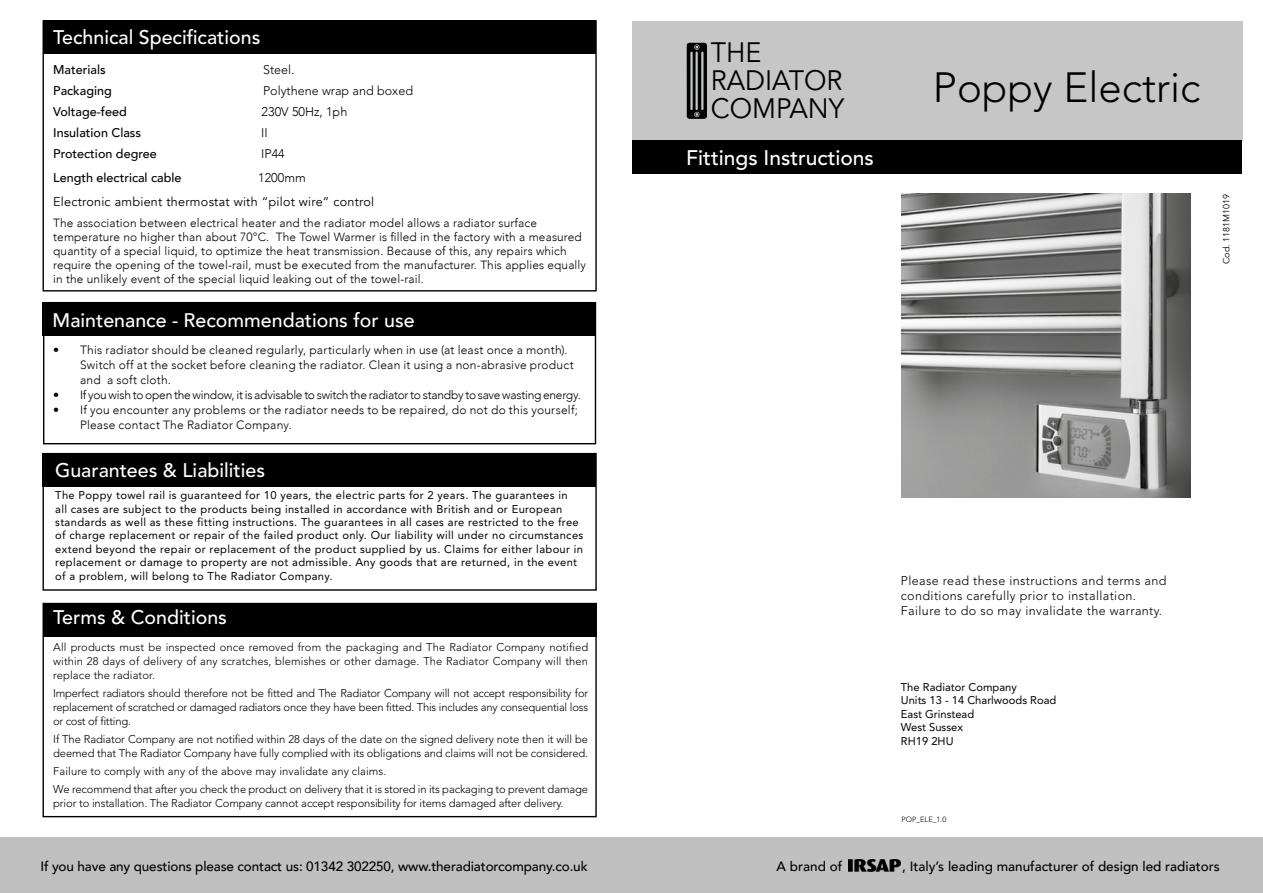
<style>
.page{position:relative;width:1263px;height:893px;background:#fff}
.page>*{position:absolute;margin:0;border:0;box-sizing:border-box;transform-origin:0 0}
.t1{font:300 42px "Avenir LT Std";color:#000}
.t2{font:27.9px/27.9px "Avenir";color:#000;scale:.96 1}
.t3{font:500 21px "Avenir LT Std";color:#fff}
.t4{font:500 19.65px "Avenir LT Std";color:#fff}
.t5{font:500 19.65px "Avenir";color:#fff}
.t6{font:500 13.5px "Avenir";letter-spacing:-.01em;color:#000}
.t7{font:300 12.6px/15.1px "Avenir LT Std";letter-spacing:.03em;color:#000}
.t8{font:500 12.6px "Avenir";color:#000}
.t9{font:12.6px "Avenir";letter-spacing:.02em;color:#000}
.t10{font:300 12.6px "Avenir";color:#000}
.t11{font:300 12.6px "Avenir LT Std";color:#000}
.t12{font:500 12.6px "Avenir LT Std";color:#000}
.t13{font:300 12px/15px "Avenir";letter-spacing:.015em;color:#000}
.t14{font:300 12px "Avenir";letter-spacing:-.02em;color:#000}
.t15{font:300 11.85px/14px "Avenir";letter-spacing:.01em;color:#000}
.t16{font:300 11.25px/14px "Avenir LT Std";letter-spacing:-.01em;color:#000;text-align:justify}
.t17{font:11.25px/13.5px "Avenir LT Std";letter-spacing:.03em;color:#000}
.t18{font:11.25px/13.5px "Avenir LT Std";color:#000}
.t19{font:9px "Avenir";color:#000}
.t20{font:300 7.5px "Avenir LT Std";color:#000}
</style>
<div class="page">
<div style="left:632px;top:21px;width:610px;height:119px;background:#c6c6c6"></div>
<div style="left:632px;top:140px;width:610px;height:33px;background:#000"></div>
<svg style="left:687px;top:43px;width:20px;height:76px;background:#373838"></svg>
<div style="left:0;top:838px;width:1263px;height:55px;background:#c1c0c0"></div>
<img style="left:848px;top:860px;width:53px;height:11px">
<div style="left:43px;top:603px;width:554px;height:214px;border:1px solid #000"></div>
<div style="left:43px;top:604px;width:554px;height:33px;background:#000"></div>
<div style="left:43px;top:453px;width:553px;height:33px;background:#000"></div>
<div style="left:43px;top:20px;width:553px;height:33px;background:#000"></div>
<div style="left:43px;top:302px;width:552px;height:33px;background:#000"></div>
<img style="left:901px;top:194px;width:290px;height:303px">
<h3 class="t4" style="left:53px;top:26px;width:209px">Technical Specifications</h3>
<p class="t12" style="left:53px;top:63px;width:54px">Materials</p>
<p class="t7" style="left:263px;top:63px;width:33px">Steel.</p>
<p class="t12" style="left:53px;top:84px;width:60px">Packaging</p>
<p class="t11" style="left:263px;top:84px;width:151px">Polythene wrap and boxed</p>
<p class="t8" style="left:53px;top:101px;width:75px">Voltage-feed</p>
<p class="t10" style="left:262px;top:105px;width:87px">230V 50Hz, 1ph</p>
<p class="t8" style="left:53px;top:122px;width:89px">Insulation Class</p>
<p class="t10" style="left:261px;top:126px;width:8px">II</p>
<p class="t8" style="left:53px;top:143px;width:105px">Protection degree</p>
<p class="t10" style="left:261px;top:147px;width:25px">IP44</p>
<p class="t8" style="left:53px;top:167px;width:130px">Length electrical cable</p>
<p class="t10" style="left:258px;top:170px;width:49px">1200mm</p>
<p class="t9" style="left:53px;top:194px;width:322px">Electronic ambient thermostat with “pilot wire” control</p>
<p class="t15" style="left:53px;top:216px;width:534px">The association between electrical heater and the radiator model allows a radiator surface temperature no higher than about 70°C. The Towel Warmer is filled in the factory with a measured quantity of a special liquid, to optimize the heat transmission. Because of this, any repairs which require the opening of the towel-rail, must be executed from the manufacturer. This applies equally in the unlikely event of the special liquid leaking out of the towel-rail.</p>
<h3 class="t5" style="left:53px;top:303px;width:364px">Maintenance - Recommendations for use</h3>
<p class="t13" style="left:80px;top:343px;width:495px;text-indent:-27px">• This radiator should be cleaned regularly, particularly when in use (at least once a month).<br>Switch off at the socket before cleaning the radiator. Clean it using a non-abrasive product and a soft cloth.</p>
<p class="t14" style="left:53px;top:388px;width:529px">• If you wish to open the window, it is advisable to switch the radiator to standby to save wasting energy.</p>
<p class="t13" style="left:80px;top:403px;width:499px;text-indent:-27px">• If you encounter any problems or the radiator needs to be repaired, do not do this yourself;<br>Please contact The Radiator Company.</p>
<h3 class="t4" style="left:55px;top:459px;width:211px">Guarantees &amp; Liabilities</h3>
<p class="t17" style="left:55px;top:489px;width:529px">The Poppy towel rail is guaranteed for 10 years, the electric parts for 2 years. The guarantees in<br>all cases are subject to the products being installed in accordance with British and or European standards as well as these fitting instructions. The guarantees in all cases are restricted to the free of charge replacement or repair of the failed product only. Our liability will under no circumstances extend beyond the repair or replacement of the product supplied by us. Claims for either labour in replacement or damage to property are not admissible. Any goods that are returned, in the event of a problem, will belong to The Radiator Company.</p>
<h3 class="t4" style="left:53px;top:606px;width:175px">Terms &amp; Conditions</h3>
<p class="t16" style="left:53px;top:640px;width:536px">All products must be inspected once removed from the packaging and The Radiator Company notified within 28 days of delivery of any scratches, blemishes or other damage. The Radiator Company will then replace the radiator.</p>
<p class="t16" style="left:53px;top:686px;width:536px">Imperfect radiators should therefore not be fitted and The Radiator Company will not accept responsibility for replacement of scratched or damaged radiators once they have been fitted. This includes any consequential loss or cost of fitting.</p>
<p class="t16" style="left:53px;top:732px;width:536px">If The Radiator Company are not notified within 28 days of the date on the signed delivery note then it will be deemed that The Radiator Company have fully complied with its obligations and claims will not be considered.</p>
<p class="t16" style="left:53px;top:762px;width:536px;line-height:18.1px">Failure to comply with any of the above may invalidate any claims.<br>We recommend that after you check the product on delivery that it is stored in its packaging to prevent damage</p>
<p class="t16" style="left:53px;top:796px;width:512px">prior to installation. The Radiator Company cannot accept responsibility for items damaged after delivery.</p>
<h2 class="t2" style="left:711px;top:39px;width:141px">THE<br>RADIATOR<br>COMPANY</h2>
<h3 class="t3" style="left:686px;top:145px;width:189px">Fittings Instructions</h3>
<h1 class="t1" style="left:933px;top:63px;width:269px">Poppy Electric</h1>
<p class="t19" style="left:1221px;top:264px;width:72px;rotate:-90deg">Cod. 1181M1019</p>
<p class="t7" style="left:901px;top:573px;width:267px">Please read these instructions and terms and conditions carefully prior to installation.<br>Failure to do so may invalidate the warranty.</p>
<p class="t18" style="left:901px;top:680px;width:157px">The Radiator Company<br>Units 13 - 14 Charlwoods Road<br>East Grinstead<br>West Sussex<br>RH19 2HU</p>
<p class="t20" style="left:901px;top:815px;width:46px">POP_ELE_1.0</p>
<p class="t6" style="left:40px;top:855px;width:549px">If you have any questions please contact us: 01342 302250, www.theradiatorcompany.co.uk</p>
<p class="t6" style="left:777px;top:855px;width:67px">A brand of</p>
<p class="t6" style="left:902px;top:855px;width:319px">, Italy’s leading manufacturer of design led radiators</p>
</div>
